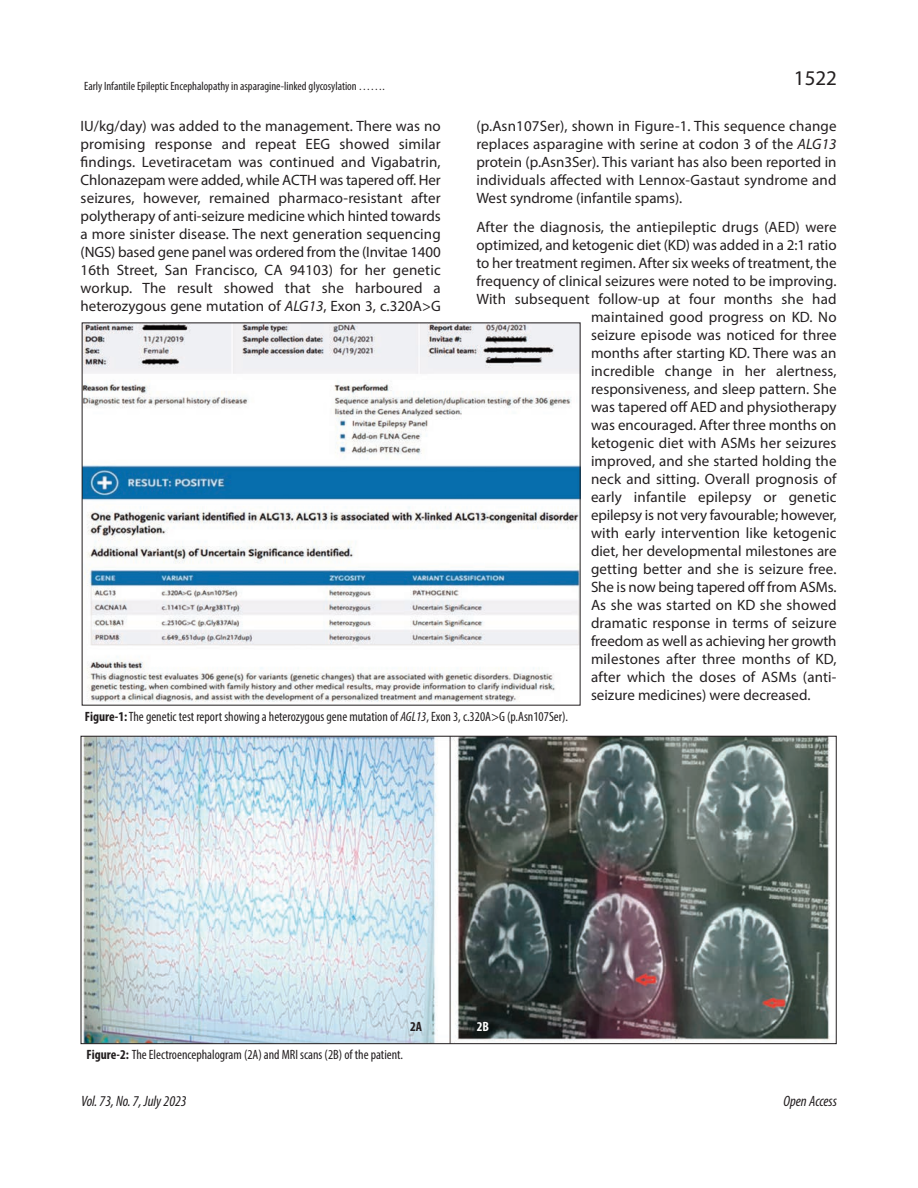
<style>
.page{position:relative;width:918px;height:1188px;background:#fff}
.page>*{position:absolute;margin:0;border:0;box-sizing:border-box;transform-origin:0 0}
.t1{font:21px "Myriad Pro";color:#231f20}
.t2{font:15px/18px "Myriad Pro";letter-spacing:.005em;color:#231f20;text-align:justify}
.t3{font:italic condensed 15px "Myriad Pro";color:#231f20}
.t4{font:condensed 13.5px "Myriad Pro";color:#231f20}
.t5{font:700 condensed 13.5px "Myriad Pro";color:#231f20}
.t6{font:700 condensed 13.5px "Myriad Pro";color:#fff}
.t7{font:condensed 12px "Myriad Pro";color:#231f20}
.s1{font-style:italic}
.s2{font-weight:700}
</style>
<div class="page">
<img style="left:84px;top:325px;width:494px;height:377px">
<img style="left:83px;top:738px;width:747px;height:304px">
<p class="t7" style="left:84px;top:82px;width:302px">Early Infantile Epileptic Encephalopathy in asparagine-linked glycosylation …….</p>
<h1 class="t1" style="left:794px;top:70px;width:45px">1522</h1>
<p class="t2" style="left:81px;top:118px;width:362px">IU/kg/day) was added to the management. There was no promising response and repeat EEG showed similar findings. Levetiracetam was continued and Vigabatrin, Chlonazepam were added, while ACTH was tapered off. Her seizures, however, remained pharmaco-resistant after polytherapy of anti-seizure medicine which hinted towards a more sinister disease. The next generation sequencing (NGS) based gene panel was ordered from the (Invitae 1400<br>16th Street, San Francisco, CA 94103) for her genetic workup. The result showed that she harboured a heterozygous gene mutation of <span class="s1">ALG13</span>, Exon 3, c.320A&gt;G</p>
<p class="t2" style="left:476px;top:118px;width:362px">(p.Asn107Ser), shown in Figure-1. This sequence change replaces asparagine with serine at codon 3 of the <span class="s1">ALG13 </span>protein (p.Asn3Ser). This variant has also been reported in individuals affected with Lennox-Gastaut syndrome and West syndrome (infantile spams).</p>
<p class="t2" style="left:476px;top:219px;width:362px">After the diagnosis, the antiepileptic drugs (AED) were</p>
<p class="t2" style="left:476px;top:237px;width:362px">optimized, and ketogenic diet (KD) was added in a 2:1 ratio</p>
<p class="t2" style="left:476px;top:255px;width:362px">to her treatment regimen. After six weeks of treatment, the</p>
<p class="t2" style="left:476px;top:273px;width:362px">frequency of clinical seizures were noted to be improving.</p>
<p class="t2" style="left:476px;top:291px;width:362px">With subsequent follow-up at four months she had</p>
<p class="t2" style="left:591px;top:309px;width:247px">maintained good progress on KD. No</p>
<p class="t2" style="left:591px;top:327px;width:247px">seizure episode was noticed for three</p>
<p class="t2" style="left:591px;top:345px;width:247px">months after starting KD. There was an</p>
<p class="t2" style="left:591px;top:363px;width:247px">incredible change in her alertness,</p>
<p class="t2" style="left:591px;top:381px;width:247px">responsiveness, and sleep pattern. She</p>
<p class="t2" style="left:591px;top:399px;width:247px">was tapered off AED and physiotherapy</p>
<p class="t2" style="left:591px;top:417px;width:247px">was encouraged. After three months on</p>
<p class="t2" style="left:591px;top:435px;width:247px">ketogenic diet with ASMs her seizures</p>
<p class="t2" style="left:591px;top:453px;width:247px">improved, and she started holding the</p>
<p class="t2" style="left:591px;top:471px;width:247px">neck and sitting. Overall prognosis of</p>
<p class="t2" style="left:591px;top:489px;width:247px">early infantile epilepsy or genetic</p>
<p class="t2" style="left:591px;top:507px;width:247px">epilepsy is not very favourable; however,</p>
<p class="t2" style="left:591px;top:525px;width:247px">with early intervention like ketogenic</p>
<p class="t2" style="left:591px;top:543px;width:247px">diet, her developmental milestones are</p>
<p class="t2" style="left:591px;top:561px;width:247px">getting better and she is seizure free.</p>
<p class="t2" style="left:591px;top:579px;width:247px">She is now being tapered off from ASMs.</p>
<p class="t2" style="left:591px;top:597px;width:247px">As she was started on KD she showed</p>
<p class="t2" style="left:591px;top:615px;width:247px">dramatic response in terms of seizure</p>
<p class="t2" style="left:591px;top:633px;width:247px">freedom as well as achieving her growth</p>
<p class="t2" style="left:591px;top:651px;width:247px">milestones after three months of KD,</p>
<p class="t2" style="left:591px;top:669px;width:247px">after which the doses of ASMs (anti-</p>
<p class="t2" style="left:591px;top:687px;width:221px">seizure medicines) were decreased.</p>
<p class="t4" style="left:85px;top:711px;width:485px"><span class="s2">Figure-1:</span>The genetic test report showing a heterozygous gene mutation of <span class="s1">AGL13</span>, Exon 3, c.320A&gt;G (p.Asn107Ser).</p>
<p class="t4" style="left:87px;top:1050px;width:318px"><span class="s2">Figure-2:</span> The Electroencephalogram (2A) and MRI scans (2B) of the patient.</p>
<p class="t5" style="left:410px;top:1022px;width:13px">2A</p>
<p class="t6" style="left:477px;top:1022px;width:14px">2B</p>
<p class="t3" style="left:81px;top:1095px;width:107px">Vol. 73, No. 7, July 2023</p>
<p class="t3" style="left:783px;top:1095px;width:55px">Open Access</p>
</div>
